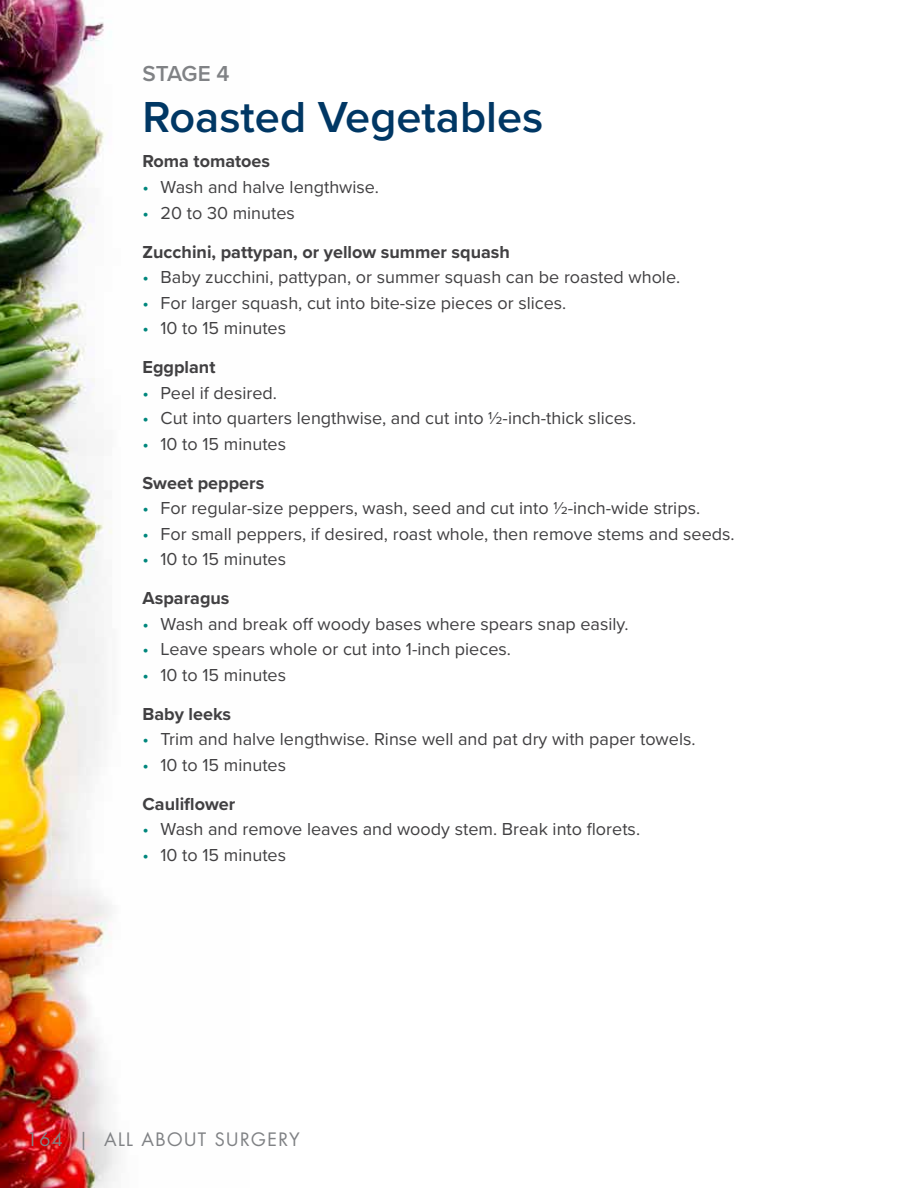
<style>
.page{position:relative;width:918px;height:1188px;background:#fff}
.page>*{position:absolute;margin:0;border:0;box-sizing:border-box;transform-origin:0 0}
.t1{font:600 45px "Proxima Nova";color:#003764}
.t2{font:600 22.5px "Proxima Nova";letter-spacing:-.02em;color:#808285}
.t3{font:18px/39px "Proxima Nova";color:#414042}
.t4{font:700 18px/39px "Proxima Nova";color:#414042}
.t5{font:18px "Futura Std";letter-spacing:.08em;color:#808285}
.s1{color:#00867c}
.s2{font-weight:400;color:#00867c}
.s3{font-weight:400}
.s4{font-weight:700}
</style>
<div class="page">
<img style="left:0;top:0;width:119px;height:1188px">
<p class="t2" style="left:143px;top:56px;width:88px">STAGE 4</p>
<h1 class="t1" style="left:143px;top:84px;width:402px">Roasted Vegetables</h1>
<p class="t4" style="left:143px;top:142px;width:129px">Roma tomatoes</p>
<p class="t3" style="left:143px;top:167px;width:238px"><span class="s1">•</span> Wash and halve lengthwise.</p>
<p class="t4" style="left:143px;top:193px;width:369px"><span class="s2">•</span> <span class="s3">20 to 30 minutes<br></span>Zucchini, pattypan, or yellow summer squash</p>
<p class="t3" style="left:143px;top:257px;width:539px"><span class="s1">•</span> Baby zucchini, pattypan, or summer squash can be roasted whole.</p>
<p class="t3" style="left:143px;top:282px;width:425px"><span class="s1">•</span> For larger squash, cut into bite-size pieces or slices.</p>
<p class="t3" style="left:143px;top:308px;width:145px"><span class="s1">•</span> 10 to 15 minutes<br><span class="s4">Eggplant</span></p>
<p class="t3" style="left:143px;top:372px;width:136px"><span class="s1">•</span> Peel if desired.</p>
<p class="t3" style="left:143px;top:398px;width:495px"><span class="s1">•</span> Cut into quarters lengthwise, and cut into 1/2-inch-thick slices.</p>
<p class="t3" style="left:143px;top:423px;width:145px"><span class="s1">•</span> 10 to 15 minutes<br><span class="s4">Sweet peppers</span></p>
<p class="t3" style="left:143px;top:488px;width:559px"><span class="s1">•</span> For regular-size peppers, wash, seed and cut into 1/2-inch-wide strips.</p>
<p class="t3" style="left:143px;top:513px;width:594px"><span class="s1">•</span> For small peppers, if desired, roast whole, then remove stems and seeds.</p>
<p class="t3" style="left:143px;top:539px;width:145px"><span class="s1">•</span> 10 to 15 minutes<br><span class="s4">Asparagus</span></p>
<p class="t3" style="left:143px;top:603px;width:487px"><span class="s1">•</span> Wash and break off woody bases where spears snap easily.</p>
<p class="t3" style="left:143px;top:629px;width:370px"><span class="s1">•</span> Leave spears whole or cut into 1-inch pieces.</p>
<p class="t3" style="left:143px;top:654px;width:145px"><span class="s1">•</span> 10 to 15 minutes<br><span class="s4">Baby leeks</span></p>
<p class="t3" style="left:143px;top:719px;width:555px"><span class="s1">•</span> Trim and halve lengthwise. Rinse well and pat dry with paper towels.</p>
<p class="t3" style="left:143px;top:744px;width:145px"><span class="s1">•</span> 10 to 15 minutes<br><span class="s4">Cauliflower</span></p>
<p class="t3" style="left:143px;top:809px;width:499px"><span class="s1">•</span> Wash and remove leaves and woody stem. Break into florets.</p>
<p class="t3" style="left:143px;top:834px;width:145px"><span class="s1">•</span> 10 to 15 minutes</p>
<p class="t5" style="left:27px;top:1128px;width:275px">164 | ALL ABOUT SURGERY</p>
</div>
